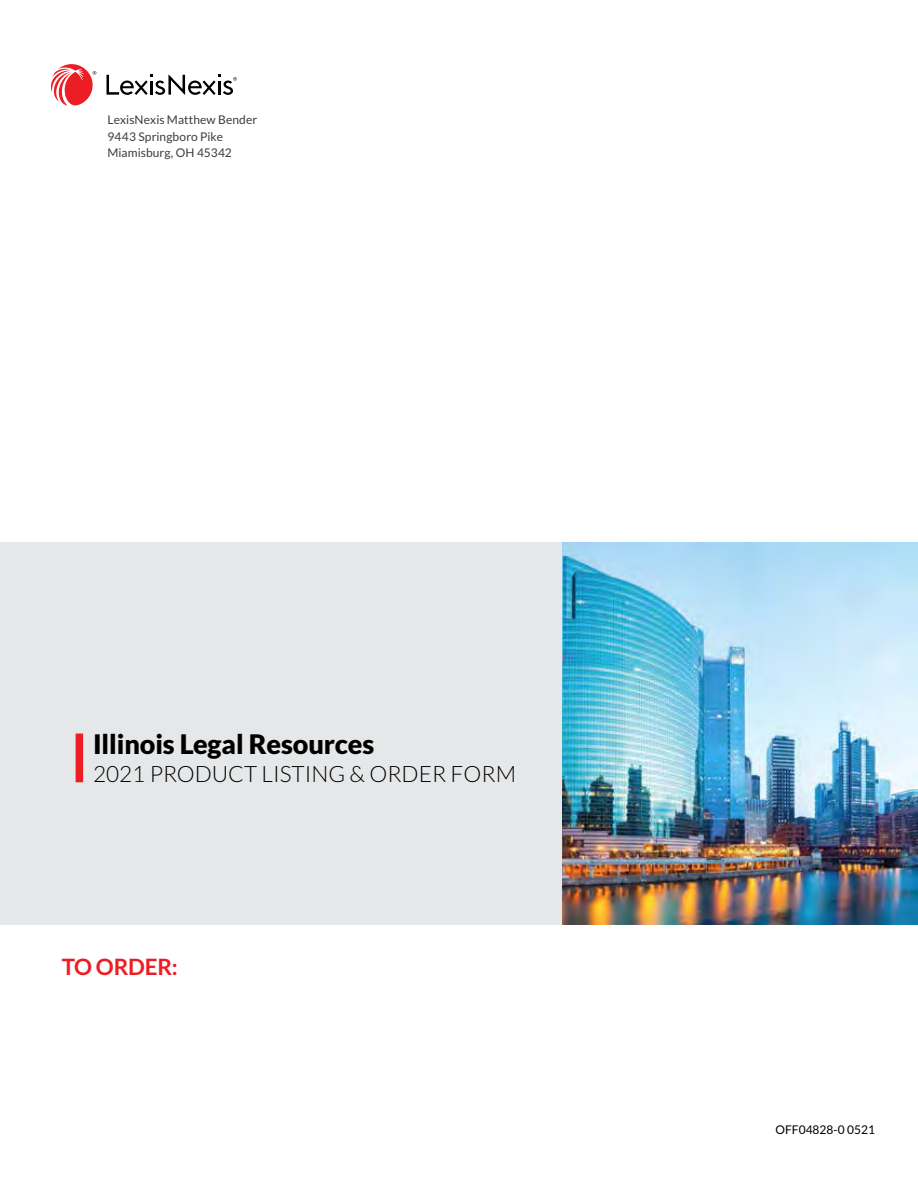
<style>
.page{position:relative;width:918px;height:1188px;background:#fff}
.page>*{position:absolute;margin:0;border:0;box-sizing:border-box;transform-origin:0 0}
.t1{font:900 27px "Lato";letter-spacing:-.005em;color:#000}
.t2{font:300 22.5px "Lato";color:#000}
.t3{font:700 22.5px "Lato";letter-spacing:-.01em;color:#ed1d24}
.t4{font:12px/16.5px "Lato";letter-spacing:.005em;color:#373d42}
.t5{font:12px "Lato";color:#000}
</style>
<div class="page">
<div style="left:0;top:542px;width:622px;height:383px;background:#e6e7e8"></div>
<svg style="left:107px;top:75px;width:130px;height:20px"></svg>
<svg style="left:51px;top:64px;width:45px;height:42px"></svg>
<div style="left:76px;top:734px;width:7px;height:48px;background:#ed1d24"></div>
<img style="left:562px;top:542px;width:356px;height:383px">
<p class="t4" style="left:108px;top:112px;width:151px">LexisNexis Matthew Bender<br>9443 Springboro Pike<br>Miamisburg, OH 45342</p>
<h1 class="t1" style="left:93px;top:728px;width:283px">Illinois Legal Resources</h1>
<h2 class="t2" style="left:93px;top:762px;width:424px">2021 PRODUCT LISTING &amp; ORDER FORM</h2>
<h2 class="t3" style="left:62px;top:954px;width:118px">TO ORDER:</h2>
<p class="t5" style="left:776px;top:1123px;width:101px">OFF04828-0 0521</p>
</div>
